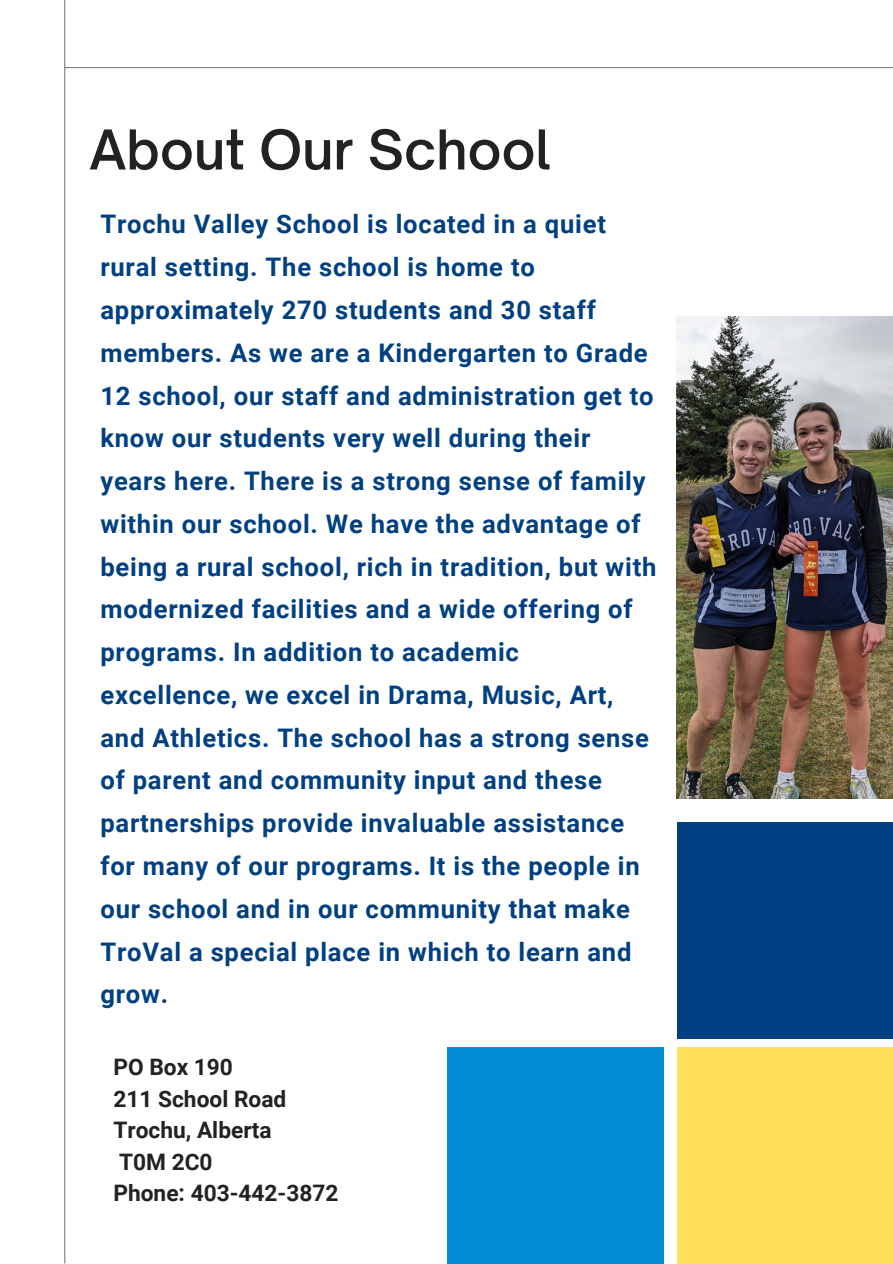
<style>
.page{position:relative;width:893px;height:1264px;background:#fff}
.page>*{position:absolute;margin:0;border:0;box-sizing:border-box;transform-origin:0 0}
.t1{font:600 52.5px "Open Sauce One";color:#222}
.t2{font:700 25.65px/42.8px "Roboto";letter-spacing:.03em;color:#004082}
.t3{font:700 22.65px "Roboto";color:#222}
</style>
<div class="page">
<div style="left:446px;top:1046px;width:217px;height:217px;background:#008cd3"></div>
<div style="left:676px;top:1046px;width:216px;height:217px;background:#ffde59"></div>
<div style="left:676px;top:822px;width:216px;height:217px;background:#004082"></div>
<hr style="left:64px;top:0;width:1px;height:1263px;background:#808080">
<hr style="left:64px;top:67px;width:828px;height:1px;background:#808080">
<img style="left:676px;top:316px;width:216px;height:482px">
<p class="t1" style="left:89px;top:117px;width:463px">About Our School</p>
<p class="t2" style="left:100px;top:203px;width:557px">Trochu Valley School is located in a quiet rural setting. The school is home to approximately 270 students and 30 staff members. As we are a Kindergarten to Grade 12 school, our staff and administration get to know our students very well during their years here. There is a strong sense of family within our school. We have the advantage of being a rural school, rich in tradition, but with modernized facilities and a wide offering of programs. In addition to academic excellence, we excel in Drama, Music, Art, and Athletics. The school has a strong sense of parent and community input and these partnerships provide invaluable assistance for many of our programs. It is the people in our school and in our community that make TroVal a special place in which to learn and grow.</p>
<p class="t3" style="left:113px;top:1054px;width:121px">PO Box 190</p>
<p class="t3" style="left:113px;top:1085px;width:174px">211 School Road</p>
<p class="t3" style="left:113px;top:1117px;width:160px">Trochu, Alberta</p>
<p class="t3" style="left:119px;top:1148px;width:95px">T0M 2C0</p>
<p class="t3" style="left:113px;top:1180px;width:226px">Phone: 403-442-3872</p>
</div>
